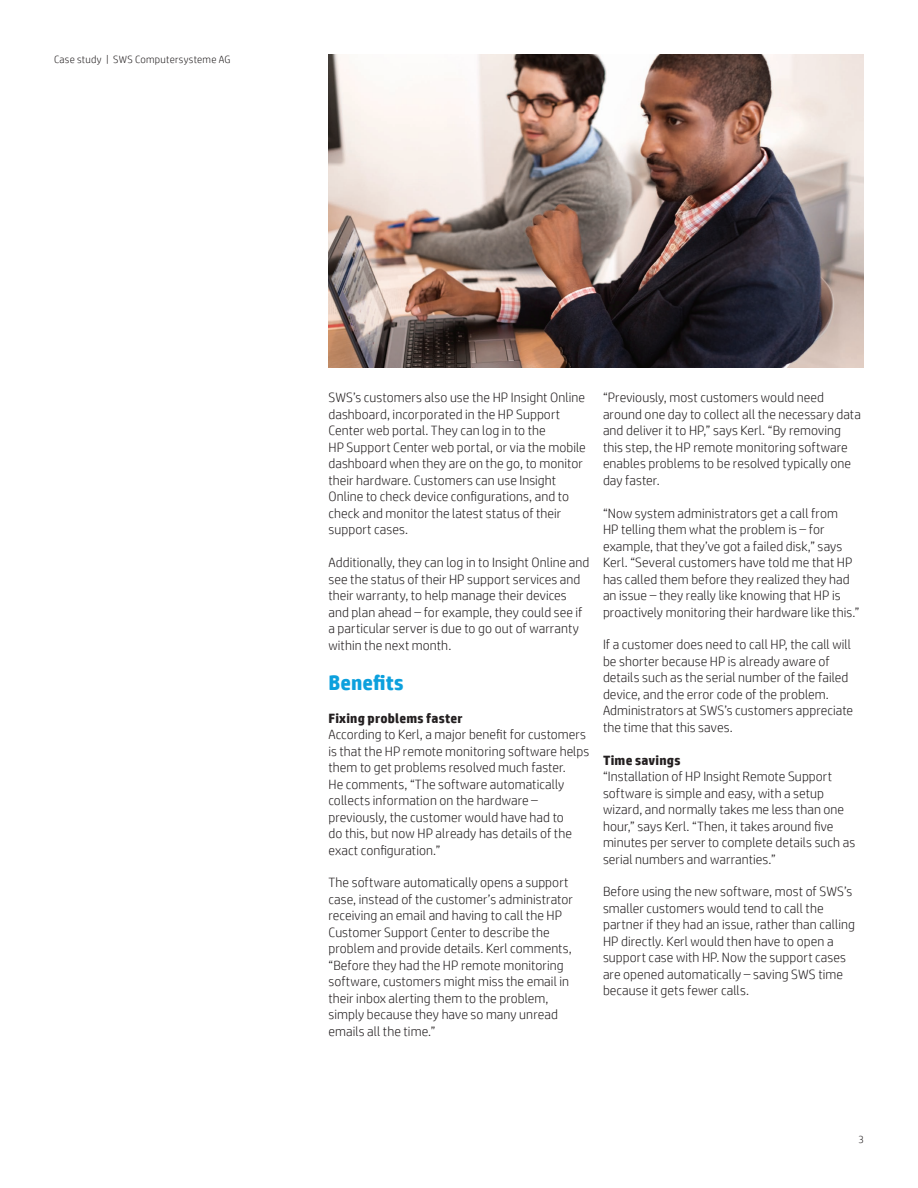
<style>
.page{position:relative;width:918px;height:1188px;background:#fff}
.page>*{position:absolute;margin:0;border:0;box-sizing:border-box;transform-origin:0 0}
.Body{font:700 21px "HP Simplified";letter-spacing:.005em;color:#0ca0dd}
.Body-2{font:300 13.5px/16.5px "HP Simplified";letter-spacing:.005em;color:#231f20}
.Body_header_bold{font:700 13.5px "HP Simplified";letter-spacing:.015em;color:#231f20}
.Title_descriptor{font:300 10.5px "HP Simplified";letter-spacing:.025em;color:#231f20}
.Page_number_right{font:300 10.5px "HP Simplified";color:#231f20}
</style>
<div class="page">
<img style="left:328px;top:54px;width:536px;height:314px">
<p class="Title_descriptor" style="left:54px;top:53px;width:178px">Case study | SWS Computersysteme AG</p>
<p class="Body-2" style="left:328px;top:389px;width:259px">SWS’s customers also use the HP Insight Online dashboard, incorporated in the HP Support Center web portal. They can log in to the<br>HP Support Center web portal, or via the mobile dashboard when they are on the go, to monitor their hardware. Customers can use Insight Online to check device configurations, and to check and monitor the latest status of their support cases.</p>
<p class="Body-2" style="left:328px;top:554px;width:262px">Additionally, they can log in to Insight Online and see the status of their HP support services and their warranty, to help manage their devices and plan ahead – for example, they could see if a particular server is due to go out of warranty within the next month.</p>
<p class="Body" style="left:328px;top:670px;width:77px">Benefits</p>
<p class="Body_header_bold" style="left:328px;top:710px;width:136px">Fixing problems faster</p>
<p class="Body-2" style="left:328px;top:726px;width:262px">According to Kerl, a major benefit for customers is that the HP remote monitoring software helps them to get problems resolved much faster.<br>He comments, “The software automatically collects information on the hardware – previously, the customer would have had to<br>do this, but now HP already has details of the exact configuration.”</p>
<p class="Body-2" style="left:328px;top:874px;width:246px">The software automatically opens a support case, instead of the customer’s administrator receiving an email and having to call the HP Customer Support Center to describe the problem and provide details. Kerl comments, “Before they had the HP remote monitoring software, customers might miss the email in their inbox alerting them to the problem, simply because they have so many unread emails all the time.”</p>
<p class="Body-2" style="left:603px;top:389px;width:259px">“Previously, most customers would need around one day to collect all the necessary data and deliver it to HP,” says Kerl. “By removing this step, the HP remote monitoring software enables problems to be resolved typically one day faster.</p>
<p class="Body-2" style="left:603px;top:505px;width:258px">“Now system administrators get a call from<br>HP telling them what the problem is – for example, that they’ve got a failed disk,” says Kerl. “Several customers have told me that HP has called them before they realized they had an issue – they really like knowing that HP is proactively monitoring their hardware like this.”</p>
<p class="Body-2" style="left:603px;top:636px;width:252px">If a customer does need to call HP, the call will be shorter because HP is already aware of details such as the serial number of the failed device, and the error code of the problem.<br>Administrators at SWS’s customers appreciate the time that this saves.</p>
<p class="Body_header_bold" style="left:603px;top:752px;width:79px">Time savings</p>
<p class="Body-2" style="left:603px;top:768px;width:254px">“Installation of HP Insight Remote Support software is simple and easy, with a setup wizard, and normally takes me less than one hour,” says Kerl. “Then, it takes around five minutes per server to complete details such as serial numbers and warranties.”</p>
<p class="Body-2" style="left:603px;top:883px;width:253px">Before using the new software, most of SWS’s smaller customers would tend to call the partner if they had an issue, rather than calling HP directly. Kerl would then have to open a support case with HP. Now the support cases are opened automatically – saving SWS time because it gets fewer calls.</p>
<p class="Page_number_right" style="left:858px;top:1133px;width:7px">3</p>
</div>
